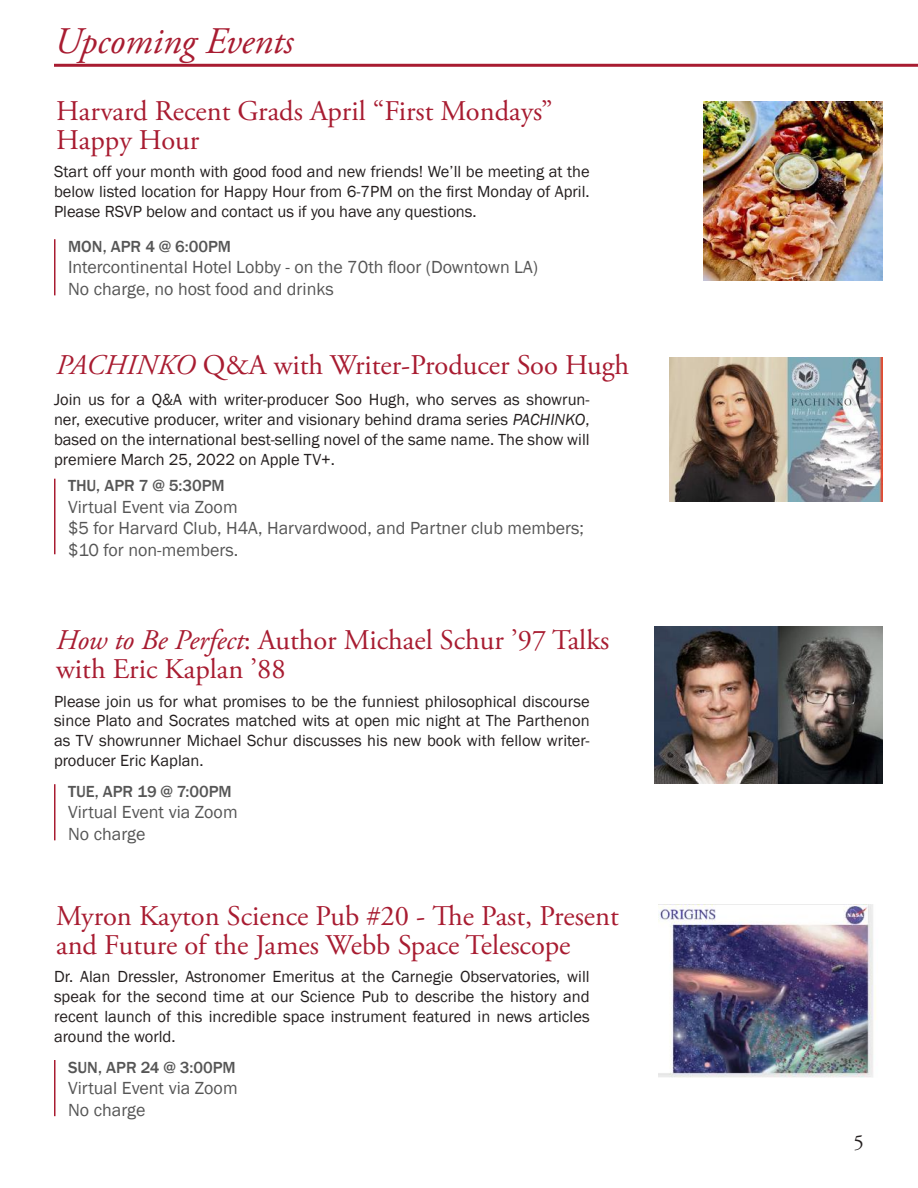
<style>
.page{position:relative;width:918px;height:1188px;background:#fff}
.page>*{position:absolute;margin:0;border:0;box-sizing:border-box;transform-origin:0 0}
.t1{font:italic 37.5px "Adobe Garamond Pro";color:#a81c31}
.t2{font:28.5px/28.5px "Adobe Garamond Pro";color:#a81c31}
.t3{font:21px "Adobe Garamond Pro";color:#241f1f}
.t4{font:18px/21.6px "Franklin Gothic";color:#565656}
.t5{font:16.5px/19.8px "Franklin Gothic";color:#241f1f;text-align:justify}
.t6{font:500 16.5px "Franklin Gothic";color:#565656}
.s1{font-style:italic}
</style>
<div class="page">
<hr style="left:54px;top:64px;width:864px;height:3px;background:#a81c31">
<hr style="left:54px;top:239px;width:2px;height:56px;background:#a81c31">
<img style="left:704px;top:102px;width:178px;height:178px">
<img style="left:670px;top:358px;width:212px;height:144px">
<hr style="left:54px;top:479px;width:2px;height:75px;background:#a81c31">
<hr style="left:54px;top:784px;width:2px;height:56px;background:#a81c31">
<img style="left:655px;top:627px;width:227px;height:157px">
<hr style="left:54px;top:1060px;width:2px;height:56px;background:#a81c31">
<img style="left:659px;top:904px;width:217px;height:173px">
<h1 class="t1" style="left:54px;top:19px;width:241px">Upcoming Events</h1>
<h2 class="t2" style="left:56px;top:98px;width:498px">Harvard Recent Grads April “First Mondays”<br>Happy Hour</h2>
<p class="t5" style="left:54px;top:162px;width:537px">Start off your month with good food and new friends! We’ll be meeting at the below listed location for Happy Hour from 6-7PM on the first Monday of April.<br>Please RSVP below and contact us if you have any questions.</p>
<p class="t6" style="left:68px;top:236px;width:165px">MON, APR 4 @ 6:00PM</p>
<p class="t4" style="left:68px;top:257px;width:471px">Intercontinental Hotel Lobby - on the 70th floor (Downtown LA)<br>No charge, no host food and drinks</p>
<h2 class="t2" style="left:56px;top:352px;width:575px"><span class="s1">PACHINKO</span> Q&amp;A with Writer-Producer Soo Hugh</h2>
<p class="t5" style="left:54px;top:390px;width:537px">Join us for a Q&amp;A with writer-producer Soo Hugh, who serves as showrun&shy;ner, executive producer, writer and visionary behind drama series <span class="s1">PACHINKO</span>, based on the international best-selling novel of the same name. The show will premiere March 25, 2022 on Apple TV+.</p>
<p class="t6" style="left:68px;top:476px;width:158px">THU, APR 7 @ 5:30PM</p>
<p class="t4" style="left:68px;top:496px;width:518px">Virtual Event via Zoom<br>$5 for Harvard Club, H4A, Harvardwood, and Partner club members; $10 for non-members.</p>
<h2 class="t2" style="left:56px;top:627px;width:555px"><span class="s1">How to Be Perfect</span>: Author Michael Schur ’97 Talks with Eric Kaplan ’88</h2>
<p class="t5" style="left:54px;top:692px;width:537px">Please join us for what promises to be the funniest philosophical discourse since Plato and Socrates matched wits at open mic night at The Parthenon as TV showrunner Michael Schur discusses his new book with fellow writer&shy;producer Eric Kaplan.</p>
<p class="t6" style="left:68px;top:781px;width:165px">TUE, APR 19 @ 7:00PM</p>
<p class="t4" style="left:68px;top:802px;width:171px">Virtual Event via Zoom<br>No charge</p>
<h2 class="t2" style="left:56px;top:903px;width:564px">Myron Kayton Science Pub #20 - The Past, Present and Future of the James Webb Space Telescope</h2>
<p class="t5" style="left:54px;top:967px;width:537px">Dr. Alan Dressler, Astronomer Emeritus at the Carnegie Observatories, will speak for the second time at our Science Pub to describe the history and recent launch of this incredible space instrument featured in news articles around the world.</p>
<p class="t6" style="left:68px;top:1057px;width:169px">SUN, APR 24 @ 3:00PM</p>
<p class="t4" style="left:68px;top:1078px;width:171px">Virtual Event via Zoom<br>No charge</p>
<p class="t3" style="left:854px;top:1130px;width:12px">5</p>
</div>
